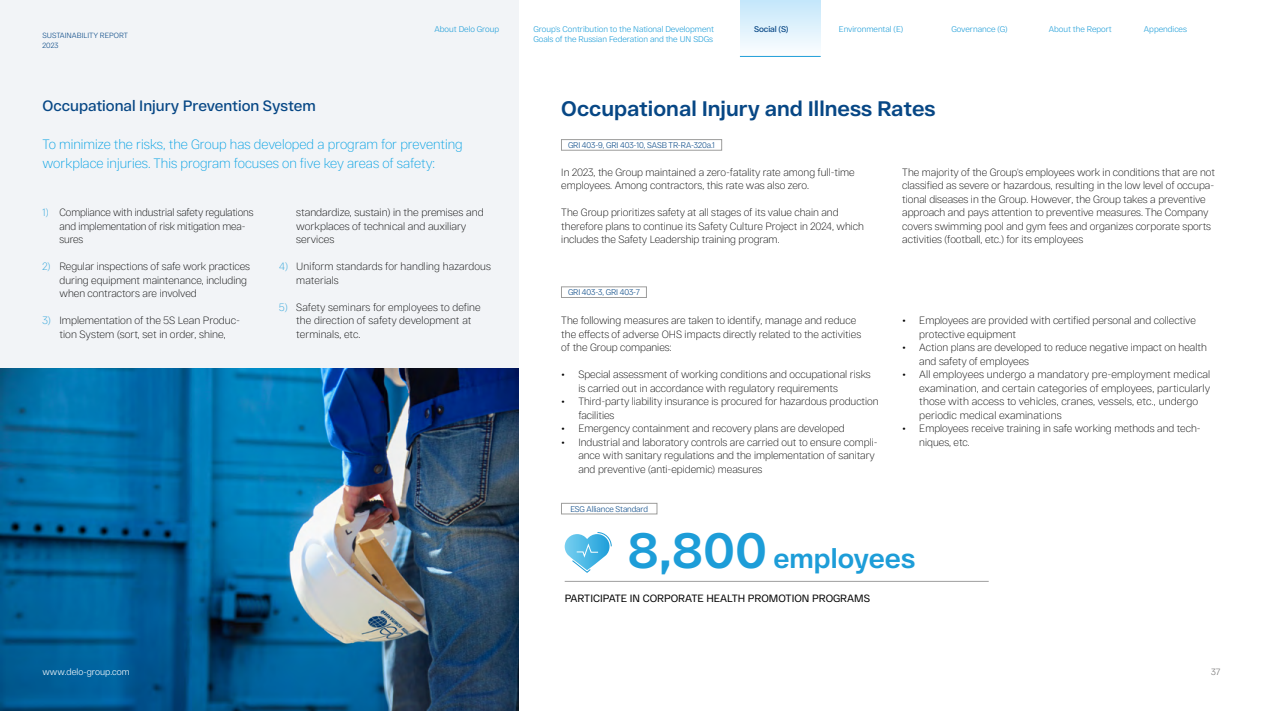
<style>
.page{position:relative;width:1263px;height:711px;background:#fff}
.page>*{position:absolute;margin:0;border:0;box-sizing:border-box;transform-origin:0 0}
.t1{font:700 27px "RF Dewi";color:#1d9dd8}
.t2{font:700 21px "RF Dewi";color:#074785}
.t3{font:600 15px "RF Dewi";color:#074785}
.t4{font:200 13.5px/19.5px "RF Dewi";color:#009fe3}
.t5{font:200 10.5px/13.5px "RF Dewi";color:#000}
.t6{font:10.5px "RF Dewi";color:#000}
.t7{font:300 9px "RF Dewi";color:#fff}
.t8{font:300 9px "RF Dewi";color:#706f6f}
.t9{font:300 8.25px "RF Dewi";color:#1d9dd8}
.t10{font:300 8.25px "RF Dewi";letter-spacing:-.01em;color:#074785}
.t11{font:600 8.25px "RF Dewi";letter-spacing:-.01em;color:#074785}
.t12{font:300 7.5px/9.8px "RF Dewi";color:#074785}
.s1{color:#1d9dd8}
.s2{font-weight:400}
.s3{font-size:49.5px}
</style>
<div class="page">
<div style="left:0;top:0;width:519px;height:710px;background:#f2f4f7"></div>
<img style="left:0;top:368px;width:519px;height:342px">
<hr style="left:565px;top:580px;width:424px;height:1px;background:#9e9e9e">
<svg style="left:565px;top:532px;width:46px;height:40px"></svg>
<div style="left:561px;top:286px;width:86px;height:11px;border:1px solid #9d9d9c"></div>
<div style="left:561px;top:503px;width:96px;height:10px;border:1px solid #9d9d9c"></div>
<div style="left:561px;top:139px;width:161px;height:11px;border:1px solid #9d9d9c"></div>
<div style="left:740px;top:0;width:81px;height:57px;background:linear-gradient(to bottom,#c4e7fb,#fdfefe)"></div>
<hr style="left:740px;top:56px;width:81px;height:1px;background:#1d9dd8">
<p class="t12" style="left:43px;top:30px;width:87px">SUSTAINABILITY REPORT<br>2023</p>
<p class="t9" style="left:434px;top:24px;width:66px">About Delo Group</p>
<p class="t9" style="left:533px;top:24px;width:182px">Group’s Contribution to the National Development</p>
<p class="t9" style="left:839px;top:24px;width:66px">Environmental (E)</p>
<p class="t9" style="left:951px;top:24px;width:58px">Governance (G)</p>
<p class="t9" style="left:1049px;top:24px;width:65px">About the Report</p>
<p class="t9" style="left:1144px;top:24px;width:45px">Appendices</p>
<p class="t9" style="left:533px;top:34px;width:181px">Goals of the Russian Federation and the UN SDGs</p>
<p class="t11" style="left:754px;top:24px;width:36px">Social (S)</p>
<h3 class="t3" style="left:43px;top:97px;width:275px">Occupational Injury Prevention System</h3>
<h2 class="t2" style="left:561px;top:95px;width:376px">Occupational Injury and Illness Rates</h2>
<p class="t4" style="left:43px;top:134px;width:422px">To minimize the risks, the Group has developed a program for preventing workplace injuries. This program focuses on five key areas of safety:</p>
<p class="t5" style="left:60px;top:205px;width:195px;text-indent:-17px"><span class="s1">1)</span> Compliance with industrial safety regulations and implementation of risk mitigation mea&shy;sures</p>
<p class="t5" style="left:60px;top:259px;width:192px;text-indent:-17px"><span class="s1">2)</span> Regular inspections of safe work practices during equipment maintenance, including when contractors are involved</p>
<p class="t5" style="left:43px;top:313px;width:199px;text-align:center"><span class="s1">3)</span> Implementation of the 5S Lean Produc&shy;tion System (sort, set in order, shine,</p>
<p class="t10" style="left:568px;top:140px;width:149px">GRI 403-9, GRI 403-10, SASB TR-RA-320a.1</p>
<p class="t5" style="left:561px;top:165px;width:295px">In 2023, the Group maintained a zero-fatality rate among full-time employees. Among contractors, this rate was also zero.</p>
<p class="t5" style="left:561px;top:205px;width:304px">The Group prioritizes safety at all stages of its value chain and therefore plans to continue its Safety Culture Project in 2024, which includes the Safety Leadership training program.</p>
<p class="t5" style="left:902px;top:165px;width:314px">The majority of the Group’s employees work in conditions that are not classified as severe or hazardous, resulting in the low level of occupa&shy;tional diseases in the Group. However, the Group takes a preventive approach and pays attention to preventive measures. The Company covers swimming pool and gym fees and organizes corporate sports activities (football, etc.) for its employees</p>
<p class="t5" style="left:296px;top:205px;width:189px">standardize, sustain) in the premises and workplaces of technical and auxiliary services</p>
<p class="t5" style="left:296px;top:259px;width:196px;text-indent:-17px"><span class="s1">4)</span> Uniform standards for handling hazardous materials</p>
<p class="t5" style="left:296px;top:300px;width:186px;text-indent:-17px"><span class="s1">5)</span> Safety seminars for employees to define the direction of safety development at terminals, etc.</p>
<p class="t10" style="left:568px;top:287px;width:73px">GRI 403-3, GRI 403-7</p>
<p class="t5" style="left:561px;top:313px;width:301px">The following measures are taken to identify, manage and reduce the effects of adverse OHS impacts directly related to the activities of the Group companies:</p>
<p class="t5" style="left:578px;top:367px;width:294px;text-indent:-17px"><span class="s2">•</span> Special assessment of working conditions and occupational risks is carried out in accordance with regulatory requirements</p>
<p class="t5" style="left:578px;top:394px;width:302px;text-indent:-17px"><span class="s2">•</span> Third-party liability insurance is procured for hazardous production facilities</p>
<p class="t5" style="left:561px;top:421px;width:285px"><span class="s2">•</span> Emergency containment and recovery plans are developed</p>
<p class="t5" style="left:578px;top:435px;width:301px;text-indent:-17px"><span class="s2">•</span> Industrial and laboratory controls are carried out to ensure compli&shy;ance with sanitary regulations and the implementation of sanitary and preventive (anti-epidemic) measures</p>
<p class="t5" style="left:919px;top:313px;width:278px;text-indent:-17px"><span class="s2">•</span> Employees are provided with certified personal and collective protective equipment</p>
<p class="t5" style="left:919px;top:340px;width:289px;text-indent:-17px"><span class="s2">•</span> Action plans are developed to reduce negative impact on health and safety of employees</p>
<p class="t5" style="left:919px;top:367px;width:293px;text-indent:-17px"><span class="s2">•</span> All employees undergo a mandatory pre-employment medical examination, and certain categories of employees, particularly those with access to vehicles, cranes, vessels, etc., undergo periodic medical examinations</p>
<p class="t5" style="left:919px;top:421px;width:283px;text-indent:-17px"><span class="s2">•</span> Employees receive training in safe working methods and tech&shy;niques, etc.</p>
<p class="t10" style="left:570px;top:503px;width:79px">ESG Alliance Standard</p>
<h1 class="t1" style="left:628px;top:542px;width:289px"><span class="s3">8,800</span> employees</h1>
<p class="t7" style="left:43px;top:666px;width:89px">www.delo-group.com</p>
<p class="t6" style="left:565px;top:591px;width:307px">PARTICIPATE IN CORPORATE HEALTH PROMOTION PROGRAMS</p>
<p class="t8" style="left:1211px;top:666px;width:11px">37</p>
</div>
